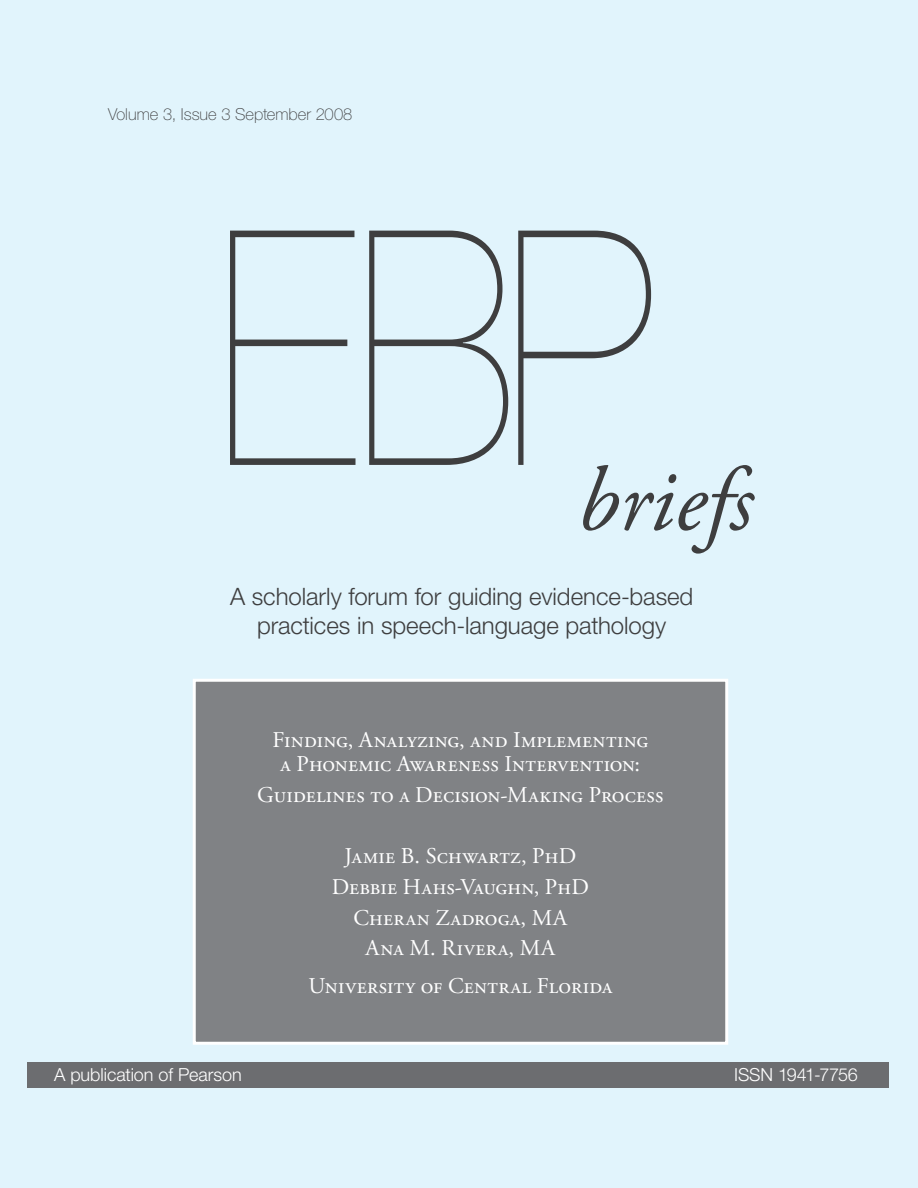
<style>
.page{position:relative;width:918px;height:1188px;background:#e1f4fc}
.page>*{position:absolute;margin:0;border:0;box-sizing:border-box;transform-origin:0 0}
.t1{font:200 328.2px "Helvetica Neue LT Std";color:#3e3e3f;scale:.8 1}
.t2{font:italic 90px "Adobe Garamond Pro";color:#3e3e3f}
.t3{font:300 24px/28.8px "Helvetica Neue LT Std";letter-spacing:-.005em;color:#3e3e3f;text-align:center}
.t4{font:22.5px/30.8px "Adobe Garamond Pro";letter-spacing:.01em;color:#fff;text-align:center}
.t5{font:300 18px "Helvetica Neue LT Std";letter-spacing:-.005em;color:#fff}
.t6{font:100 16.5px "Helvetica Neue LT Std";color:#3e3e3f}
</style>
<div class="page">
<div style="left:194px;top:680px;width:533px;height:363px;background:#808285"></div>
<div style="left:193px;top:679px;width:535px;height:366px;border:3px solid #fff"></div>
<div style="left:27px;top:1062px;width:862px;height:26px;background:#6c6d70"></div>
<p class="t6" style="left:108px;top:104px;width:246px">Volume 3, Issue 3 September 2008</p>
<h1 class="t1" style="left:216px;top:159px;width:550px">EBP</h1>
<h2 class="t2" style="left:577px;top:447px;width:177px">briefs</h2>
<p class="t3" style="left:230px;top:581px;width:465px">A scholarly forum for guiding evidence-based practices in speech-language pathology</p>
<p class="t4" style="left:272px;top:729px;width:377px;line-height:24px">Finding, Analyzing, and Implementing a Phonemic Awareness Intervention:</p>
<p class="t4" style="left:257px;top:780px;width:408px">Guidelines to a Decision-Making Process</p>
<p class="t4" style="left:332px;top:841px;width:259px">Jamie B. Schwartz, PhD<br>Debbie Hahs-Vaughn, PhD<br>Cheran Zadroga, MA<br>Ana M. Rivera, MA</p>
<p class="t4" style="left:309px;top:971px;width:305px">University of Central Florida</p>
<p class="t5" style="left:54px;top:1064px;width:189px">A publication of Pearson</p>
<p class="t5" style="left:734px;top:1064px;width:125px">ISSN 1941-7756</p>
</div>
